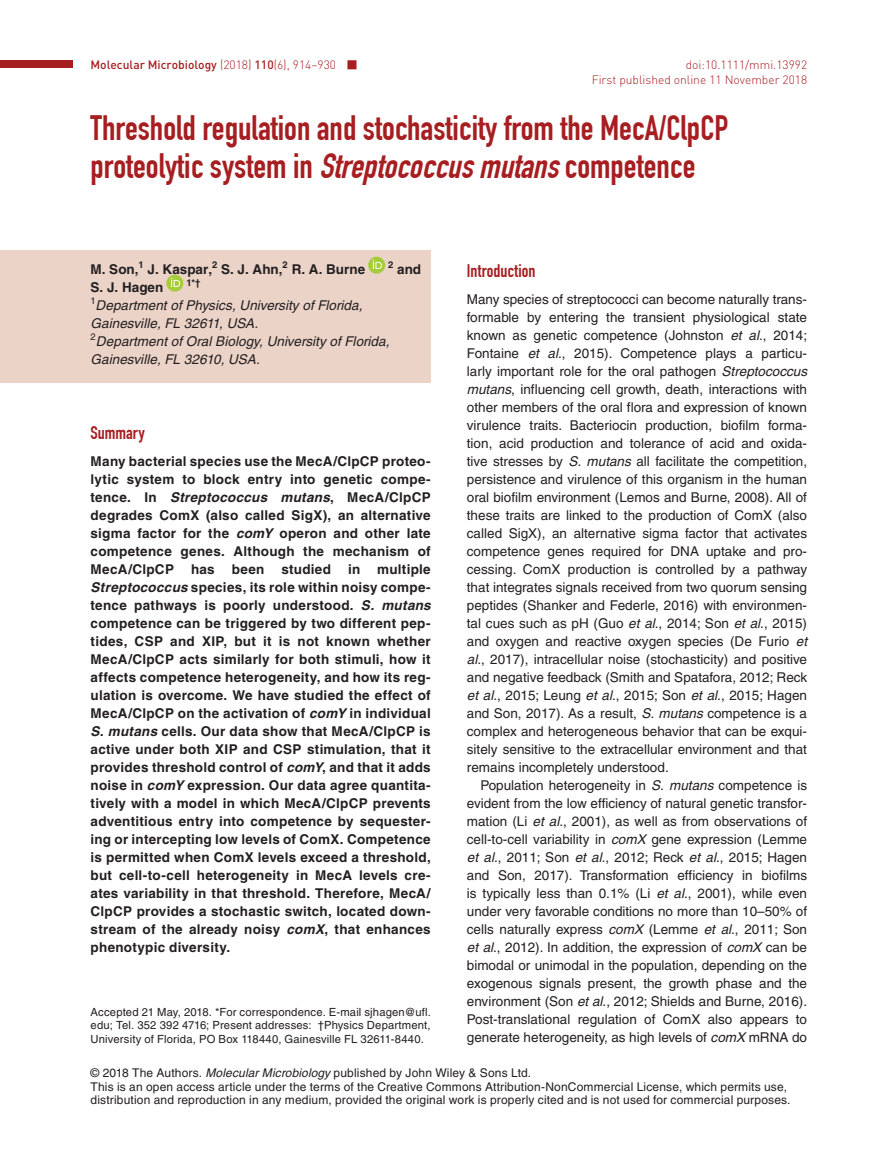
<style>
.page{position:relative;width:893px;height:1174px;background:#fff}
.page>*{position:absolute;margin:0;border:0;box-sizing:border-box;transform-origin:0 0}
.t1{font:700 34.5px/37.5px "DIN Condensed";color:#a71e21}
.t2{font:18px "DIN Engschrift Std";color:#a71e21}
.t3{font:700 18px "DIN Condensed";color:#a71e21}
.t4{font:13.5px/18px "Helvetica";color:#231f20;text-align:justify}
.t5{font:700 13.5px/18px "Helvetica";letter-spacing:.02em;color:#231f20;text-align:justify}
.t6{font:italic 13.5px/18px "Helvetica";letter-spacing:.005em;color:#231f20}
.t7{font:700 13.5px "Helvetica";color:#231f20}
.t8{font:12px/13.5px "Helvetica";letter-spacing:.015em;color:#231f20}
.t9{font:300 12px/15px "DIN";color:#a71e21;text-align:right}
.t10{font:500 12px "DIN";color:#a71e21}
.t11{font:11.25px/13.5px "Helvetica";letter-spacing:.015em;color:#231f20;text-align:justify}
.t12{font:700 9.45px "Helvetica";color:#231f20}
.s1{font-weight:300}
.s2{font-style:italic}
</style>
<div class="page">
<div style="left:347px;top:60px;width:9px;height:9px;border:3px solid #a71e21"></div>
<div style="left:0;top:250px;width:431px;height:44px;background:#ebd3c8"></div>
<div style="left:0;top:270px;width:431px;height:77px;background:#ebd3c8"></div>
<div style="left:0;top:306px;width:431px;height:77px;background:#ebd3c8"></div>
<svg style="left:368px;top:257px;width:17px;height:17px"></svg>
<svg style="left:373px;top:260px;width:9px;height:9px"></svg>
<div style="left:166px;top:275px;width:17px;height:17px;background:#a5cd39;border-radius:50%"></div>
<svg style="left:171px;top:278px;width:9px;height:9px"></svg>
<div style="left:0;top:60px;width:72px;height:8px;background:#a71e21"></div>
<p class="t10" style="left:91px;top:57px;width:267px">Molecular Microbiology <span class="s1">(2018)</span> 110<span class="s1">(6), 914–930</span> ■</p>
<p class="t9" style="left:592px;top:57px;width:217px">doi:10.1111/mmi.13992<br>First published online 11 November 2018</p>
<h1 class="t1" style="left:91px;top:109px;width:639px">Threshold regulation and stochasticity from the MecA/ClpCP proteolytic system in <span class="s2">Streptococcusmutans</span>competence</h1>
<p class="t7" style="left:91px;top:261px;width:276px">M. Son,<sup>1</sup> J. Kaspar,<sup>2</sup> S. J. Ahn,<sup>2</sup> R. A. Burne</p>
<p class="t5" style="left:388px;top:260px;width:35px"><sup>2</sup> and</p>
<p class="t5" style="left:91px;top:278px;width:74px">S. J. Hagen</p>
<p class="t12" style="left:186px;top:276px;width:16px">1*†</p>
<p class="t6" style="left:91px;top:296px;width:300px"><sup>1</sup>Department of Physics, University of Florida, Gainesville, FL 32611, USA.<br><sup>2</sup>Department of Oral Biology, University of Florida, Gainesville, FL 32610, USA.</p>
<h2 class="t2" style="left:467px;top:260px;width:70px">Introduction</h2>
<p class="t4" style="left:467px;top:290px;width:342px">Many species of streptococci can become naturally trans&shy;formable by entering the transient physiological state known as genetic competence (Johnston <span class="s2">et al</span>., 2014; Fontaine <span class="s2">et al</span>., 2015). Competence plays a particu&shy;larly important role for the oral pathogen <span class="s2">Streptococcus mutans</span>, influencing cell growth, death, interactions with other members of the oral flora and expression of known virulence traits. Bacteriocin production, biofilm forma&shy;tion, acid production and tolerance of acid and oxida&shy;tive stresses by <span class="s2">S. mutans</span> all facilitate the competition, persistence and virulence of this organism in the human oral biofilm environment (Lemos and Burne, 2008). All of these traits are linked to the production of ComX (also called SigX), an alternative sigma factor that activates competence genes required for DNA uptake and pro&shy;cessing. ComX production is controlled by a pathway that integrates signals received from two quorum sensing peptides (Shanker and Federle, 2016) with environmen&shy;tal cues such as pH (Guo <span class="s2">et al</span>., 2014; Son <span class="s2">et al</span>., 2015) and oxygen and reactive oxygen species (De Furio <span class="s2">et al</span>., 2017), intracellular noise (stochasticity) and positive and negative feedback (Smith and Spatafora, 2012; Reck <span class="s2">et al</span>., 2015; Leung <span class="s2">et al</span>., 2015; Son <span class="s2">et al</span>., 2015; Hagen and Son, 2017). As a result, <span class="s2">S. mutans</span> competence is a complex and heterogeneous behavior that can be exqui&shy;sitely sensitive to the extracellular environment and that remains incompletely understood.</p>
<p class="t4" style="left:467px;top:776px;width:342px;text-indent:14px">Population heterogeneity in <span class="s2">S. mutans</span> competence is evident from the low efficiency of natural genetic transfor&shy;mation (Li <span class="s2">et al</span>., 2001), as well as from observations of cell-to-cell variability in <span class="s2">comX</span> gene expression (Lemme <span class="s2">et al</span>., 2011; Son <span class="s2">et al</span>., 2012; Reck <span class="s2">et al</span>., 2015; Hagen and Son, 2017). Transformation efficiency in biofilms is typically less than 0.1% (Li <span class="s2">et al</span>., 2001), while even under very favorable conditions no more than 10–50% of cells naturally express <span class="s2">comX</span> (Lemme <span class="s2">et al</span>., 2011; Son <span class="s2">et al</span>., 2012). In addition, the expression of <span class="s2">comX</span> can be bimodal or unimodal in the population, depending on the exogenous signals present, the growth phase and the environment (Son <span class="s2">et al</span>., 2012; Shields and Burne, 2016).<br>Post-translational regulation of ComX also appears to generate heterogeneity, as high levels of <span class="s2">comX</span> mRNA do</p>
<p class="t8" style="left:91px;top:1066px;width:702px">© 2018 The Authors. <span class="s2">Molecular Microbiology</span> published by John Wiley &amp; Sons Ltd.<br>This is an open access article under the terms of the Creative Commons Attribution-NonCommercial License, which permits use, distribution and reproduction in any medium, provided the original work is properly cited and is not used for commercial purposes.</p>
<h2 class="t3" style="left:91px;top:422px;width:56px">Summary</h2>
<p class="t5" style="left:91px;top:452px;width:342px">Many bacterial species use the MecA/ClpCP proteo&shy;lytic system to block entry into genetic compe&shy;t e n c e . I n <span class="s2">Streptococcus mutans</span>, M e c A /C l p C P degrades ComX (also called SigX), an alternative sigma factor for the <span class="s2">comY</span> operon and other late competence genes. Although the mechanism of MecA/ClpCP</p>
<p class="t5" style="left:91px;top:560px;width:345px;text-align:left;text-indent:287px">multiple <span class="s2">Streptococcus</span> species, its role within noisy compe&shy;tence pathways is poorly understood. <span class="s2">S. mutans </span>competence can be triggered by two different pep&shy;tides, CSP and XIP, but it is not known whether MecA/ClpCP acts similarly for both stimuli, how it affects competence heterogeneity, and how its reg&shy;ulation is overcome. We have studied the effect of MecA/ClpCP on the activation of <span class="s2">comY</span> in individual <span class="s2">S.mutans</span> cells. Our data show that MecA/ClpCP is active under both XIP and CSP stimulation, that it provides threshold control of <span class="s2">comY</span>, and that it adds noise in <span class="s2">comY</span> expression. Our data agree quantita&shy;tively with a model in which MecA/ClpCP prevents adventitious entry into competence by sequester&shy;ing or intercepting low levels of ComX. Competence is permitted when ComX levels exceed a threshold, but cell-to-cell heterogeneity in MecA levels cre&shy;ates variability in that threshold. Therefore, MecA/ ClpCP provides a stochastic switch, located down&shy;stream of the already noisy <span class="s2">comX</span>, that enhances phenotypic diversity.</p>
<p class="t5" style="left:191px;top:560px;width:25px">has</p>
<p class="t5" style="left:232px;top:560px;width:34px">been</p>
<p class="t5" style="left:281px;top:560px;width:51px">studied</p>
<p class="t5" style="left:348px;top:560px;width:14px">in</p>
<p class="t11" style="left:91px;top:1004px;width:342px">Accepted 21 May, 2018. *For correspondence. E-mail sjhagen@ufl. edu; Tel. 352 392 4716; Present addresses: †Physics Department, University of Florida, PO Box 118440, Gainesville FL 32611-8440.</p>
</div>
